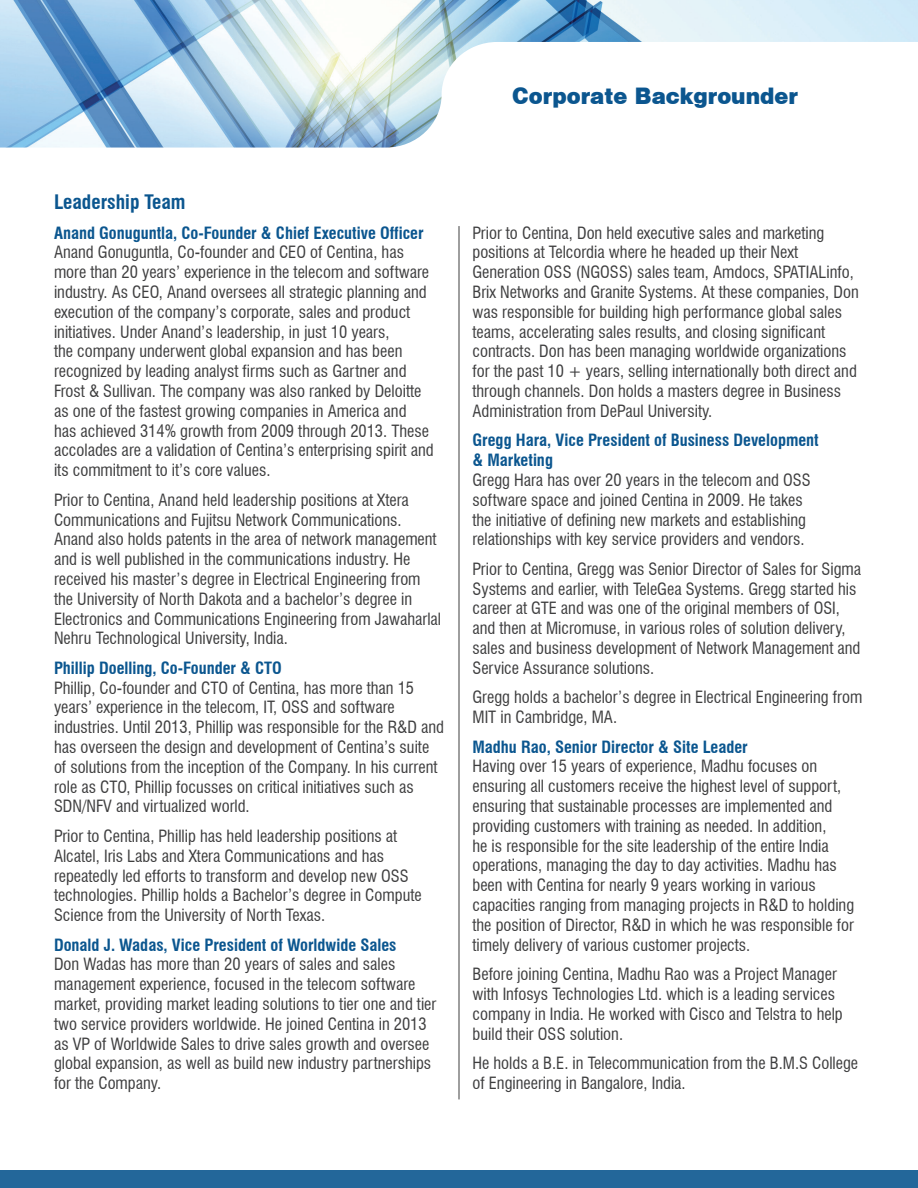
<style>
.page{position:relative;width:918px;height:1188px;background:#fff}
.page>*{position:absolute;margin:0;border:0;box-sizing:border-box;transform-origin:0 0}
.t1{font:21px "Swiss 721 BT Black No 2";color:#0b568f}
.t2{font:700 condensed 19.5px "Swiss 721 BT";color:#0b568f}
.t3{font:condensed 16.5px/19.8px "Swiss 721 BT";color:#3e3e3f}
.t4{font:700 condensed 16.5px/19.8px "Swiss 721 BT";color:#0b568f}
</style>
<div class="page">
<img style="left:0;top:0;width:918px;height:148px">
<div style="left:0;top:1171px;width:918px;height:17px;background:#23679a"></div>
<hr style="left:459px;top:226px;width:1px;height:873px;background:#3e3e3f">
<p class="t1" style="left:512px;top:82px;width:287px">Corporate Backgrounder</p>
<p class="t2" style="left:54px;top:191px;width:133px">Leadership Team</p>
<p class="t4" style="left:54px;top:223px;width:371px">Anand Gonuguntla, Co-Founder &amp; Chief Executive Officer</p>
<p class="t3" style="left:54px;top:243px;width:381px">Anand Gonuguntla, Co-founder and CEO of Centina, has more than 20 years’ experience in the telecom and software industry. As CEO, Anand oversees all strategic planning and execution of the company’s corporate, sales and product initiatives. Under Anand’s leadership, in just 10 years,<br>the company underwent global expansion and has been recognized by leading analyst firms such as Gartner and Frost &amp; Sullivan. The company was also ranked by Deloitte as one of the fastest growing companies in America and<br>has achieved 314% growth from 2009 through 2013. These accolades are a validation of Centina’s enterprising spirit and its commitment to it’s core values.</p>
<p class="t3" style="left:54px;top:490px;width:389px">Prior to Centina, Anand held leadership positions at Xtera Communications and Fujitsu Network Communications.<br>Anand also holds patents in the area of network management and is well published in the communications industry. He received his master’s degree in Electrical Engineering from the University of North Dakota and a bachelor’s degree in Electronics and Communications Engineering from Jawaharlal Nehru Technological University, India.</p>
<p class="t4" style="left:54px;top:658px;width:229px">Phillip Doelling, Co-Founder &amp; CTO</p>
<p class="t3" style="left:54px;top:678px;width:392px">Phillip, Co-founder and CTO of Centina, has more than 15 years’ experience in the telecom, IT, OSS and software industries. Until 2013, Phillip was responsible for the R&amp;D and has overseen the design and development of Centina’s suite of solutions from the inception of the Company. In his current role as CTO, Phillip focusses on critical initiatives such as SDN/NFV and virtualized world.</p>
<p class="t3" style="left:54px;top:826px;width:369px">Prior to Centina, Phillip has held leadership positions at Alcatel, Iris Labs and Xtera Communications and has repeatedly led efforts to transform and develop new OSS technologies. Phillip holds a Bachelor’s degree in Compute Science from the University of North Texas.</p>
<p class="t4" style="left:54px;top:935px;width:344px">Donald J. Wadas, Vice President of Worldwide Sales</p>
<p class="t3" style="left:54px;top:955px;width:384px">Don Wadas has more than 20 years of sales and sales management experience, focused in the telecom software market, providing market leading solutions to tier one and tier two service providers worldwide. He joined Centina in 2013 as VP of Worldwide Sales to drive sales growth and oversee global expansion, as well as build new industry partnerships for the Company.</p>
<p class="t3" style="left:472px;top:223px;width:388px">Prior to Centina, Don held executive sales and marketing positions at Telcordia where he headed up their Next Generation OSS (NGOSS) sales team, Amdocs, SPATIALinfo, Brix Networks and Granite Systems. At these companies, Don was responsible for building high performance global sales teams, accelerating sales results, and closing significant contracts. Don has been managing worldwide organizations for the past 10 + years, selling internationally both direct and through channels. Don holds a masters degree in Business Administration from DePaul University.</p>
<p class="t4" style="left:472px;top:430px;width:348px">Gregg Hara, Vice President of Business Development &amp; Marketing</p>
<p class="t3" style="left:472px;top:470px;width:340px">Gregg Hara has over 20 years in the telecom and OSS software space and joined Centina in 2009. He takes the initiative of defining new markets and establishing relationships with key service providers and vendors.</p>
<p class="t3" style="left:472px;top:559px;width:390px">Prior to Centina, Gregg was Senior Director of Sales for Sigma Systems and earlier, with TeleGea Systems. Gregg started his career at GTE and was one of the original members of OSI, and then at Micromuse, in various roles of solution delivery, sales and business development of Network Management and Service Assurance solutions.</p>
<p class="t3" style="left:472px;top:687px;width:391px">Gregg holds a bachelor’s degree in Electrical Engineering from<br>MIT in Cambridge, MA.</p>
<p class="t4" style="left:472px;top:737px;width:277px">Madhu Rao, Senior Director &amp; Site Leader</p>
<p class="t3" style="left:472px;top:757px;width:383px">Having over 15 years of experience, Madhu focuses on ensuring all customers receive the highest level of support, ensuring that sustainable processes are implemented and providing customers with training as needed. In addition,<br>he is responsible for the site leadership of the entire India operations, managing the day to day activities. Madhu has been with Centina for nearly 9 years working in various capacities ranging from managing projects in R&amp;D to holding the position of Director, R&amp;D in which he was responsible for timely delivery of various customer projects.</p>
<p class="t3" style="left:472px;top:964px;width:372px">Before joining Centina, Madhu Rao was a Project Manager with Infosys Technologies Ltd. which is a leading services company in India. He worked with Cisco and Telstra to help build their OSS solution.</p>
<p class="t3" style="left:472px;top:1053px;width:387px">He holds a B.E. in Telecommunication from the B.M.S College of Engineering in Bangalore, India.</p>
</div>
